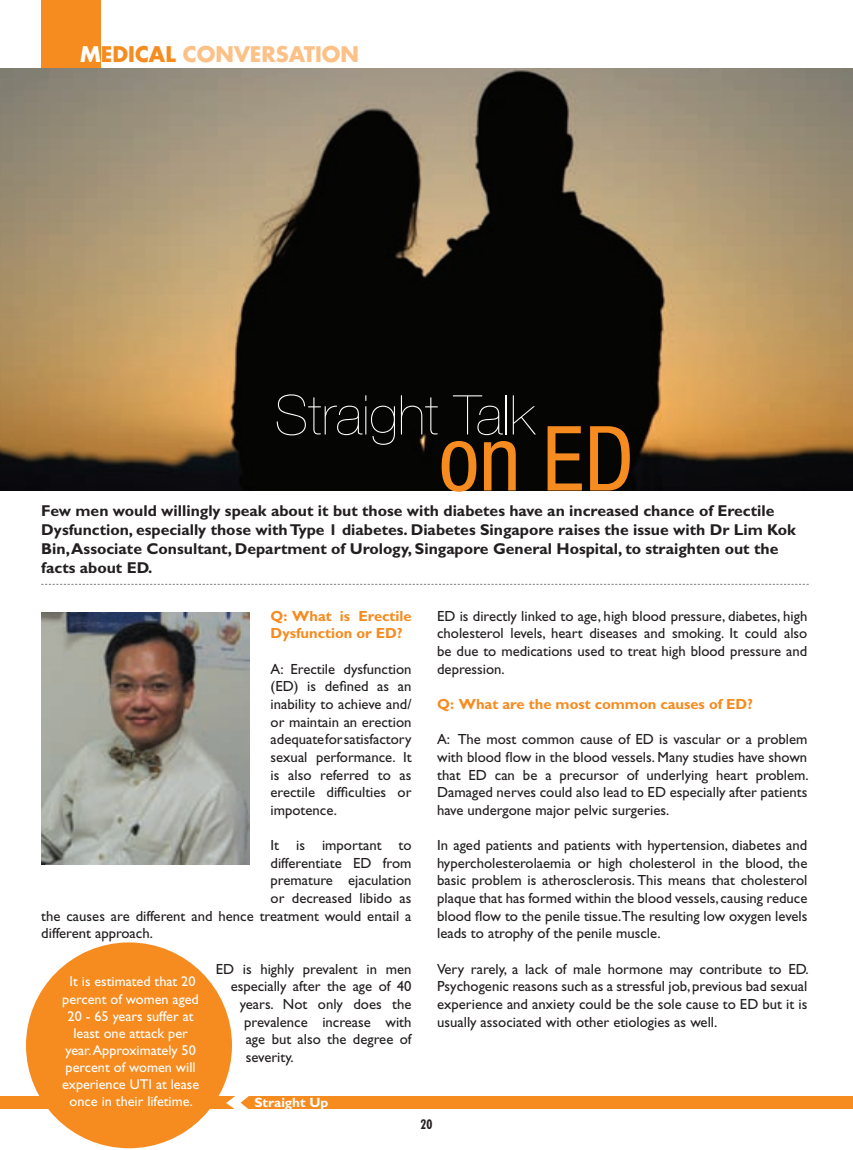
<style>
.page{position:relative;width:853px;height:1150px;background:#fff}
.page>*{position:absolute;margin:0;border:0;box-sizing:border-box;transform-origin:0 0}
.t1{font:condensed 90px "Helvetica Neue";color:#f68b1f}
.t2{font:200 54.9px "Helvetica Neue";color:#fff}
.t3{font:700 21px "Futura";color:#fcc187}
.t4{font:700 21px "Futura";color:#f68b1f}
.t5{font:700 15.75px/18.9px "Gill Sans";color:#231f20}
.t6{font:14.7px/17.7px "Gill Sans";color:#231f20;text-align:justify}
.t7{font:700 14.7px/17.7px "Gill Sans";color:#f68b1f}
.t8{font:14.25px/17.1px "Gill Sans";color:#fff;text-align:center}
.t9{font:700 13.5px "Gill Sans";color:#fff}
.t10{font:700 condensed 13.5px "Futura BT";color:#231f20}
.s1{color:#fff}
.s2{color:#f68b1f}
</style>
<div class="page">
<div style="left:0;top:1096px;width:852px;height:13px;background:#f68b1f"></div>
<div style="left:26px;top:942px;width:206px;height:206px;background:#f68b1f;border-radius:50%"></div>
<svg style="left:226px;top:1096px;width:23px;height:13px"></svg>
<div style="left:41px;top:0;width:60px;height:70px;background:#f68b1f"></div>
<img style="left:0;top:68px;width:852px;height:423px">
<svg style="left:41px;top:584px;width:767px;height:1px"></svg>
<img style="left:41px;top:612px;width:208px;height:252px">
<h3 class="t4" style="left:80px;top:40px;width:34px"><span class="s1">M</span>EDIC</h3>
<h3 class="t3" style="left:149px;top:40px;width:211px"><span class="s2">AL</span> CONVE RSATION</h3>
<h2 class="t2" style="left:275px;top:383px;width:260px">Straight Talk</h2>
<h1 class="t1" style="left:439px;top:407px;width:196px">on ED</h1>
<p class="t5" style="left:41px;top:502px;width:755px">Few men would willingly speak about it but those with diabetes have an increased chance of Erectile Dysfunction, especially those with Type 1 diabetes. Diabetes Singapore raises the issue with Dr Lim Kok Bin, Associate Consultant, Department of Urology, Singapore General Hospital, to straighten out the facts about ED.</p>
<p class="t7" style="left:270px;top:607px;width:142px">Q: What is Erectile<br>Dysfunction or ED?</p>
<p class="t6" style="left:270px;top:660px;width:142px">A: Erectile dysfunction (ED) is defined as an inability to achieve and/ or maintain an erection adequate for satisfactory sexual performance. It is also referred to as erectile difficulties or impotence.</p>
<p class="t6" style="left:270px;top:836px;width:142px">It is important to</p>
<p class="t6" style="left:270px;top:854px;width:142px">differentiate ED from</p>
<p class="t6" style="left:270px;top:871px;width:142px">premature ejaculation</p>
<p class="t6" style="left:270px;top:889px;width:142px">or decreased libido as</p>
<p class="t6" style="left:41px;top:907px;width:371px">the causes are different and hence treatment would entail a</p>
<p class="t6" style="left:41px;top:924px;width:113px">different approach.</p>
<p class="t6" style="left:215px;top:960px;width:197px">ED is highly prevalent in men</p>
<p class="t6" style="left:230px;top:977px;width:182px">especially after the age of 40</p>
<p class="t6" style="left:239px;top:995px;width:173px">years. Not only does the</p>
<p class="t6" style="left:244px;top:1013px;width:169px">prevalence increase with</p>
<p class="t6" style="left:245px;top:1030px;width:167px">age but also the degree of</p>
<p class="t6" style="left:245px;top:1048px;width:50px">severity.</p>
<p class="t6" style="left:437px;top:607px;width:371px">ED is directly linked to age, high blood pressure, diabetes, high cholesterol levels, heart diseases and smoking. It could also be due to medications used to treat high blood pressure and depression.</p>
<p class="t7" style="left:437px;top:695px;width:317px">Q: What are the most common causes of ED?</p>
<p class="t6" style="left:437px;top:730px;width:373px">A: The most common cause of ED is vascular or a problem with blood flow in the blood vessels. Many studies have shown that ED can be a precursor of underlying heart problem.<br>Damaged nerves could also lead to ED especially after patients have undergone major pelvic surgeries.</p>
<p class="t6" style="left:437px;top:836px;width:371px">In aged patients and patients with hypertension, diabetes and hypercholesterolaemia or high cholesterol in the blood, the basic problem is atherosclerosis. This means that cholesterol plaque that has formed within the blood vessels, causing reduce blood flow to the penile tissue.The resulting low oxygen levels leads to atrophy of the penile muscle.</p>
<p class="t6" style="left:437px;top:960px;width:373px">Very rarely, a lack of male hormone may contribute to ED.<br>Psychogenic reasons such as a stressful job, previous bad sexual experience and anxiety could be the sole cause to ED but it is usually associated with other etiologies as well.</p>
<p class="t8" style="left:62px;top:973px;width:138px">It is estimated that 20 percent of women aged<br>20 - 65 years suffer at least one attack per year. Approximately 50 percent of women will experience UTI at lease once in their lifetime.</p>
<p class="t9" style="left:254px;top:1094px;width:75px">Straight Up</p>
<p class="t10" style="left:420px;top:1116px;width:13px">20</p>
</div>
